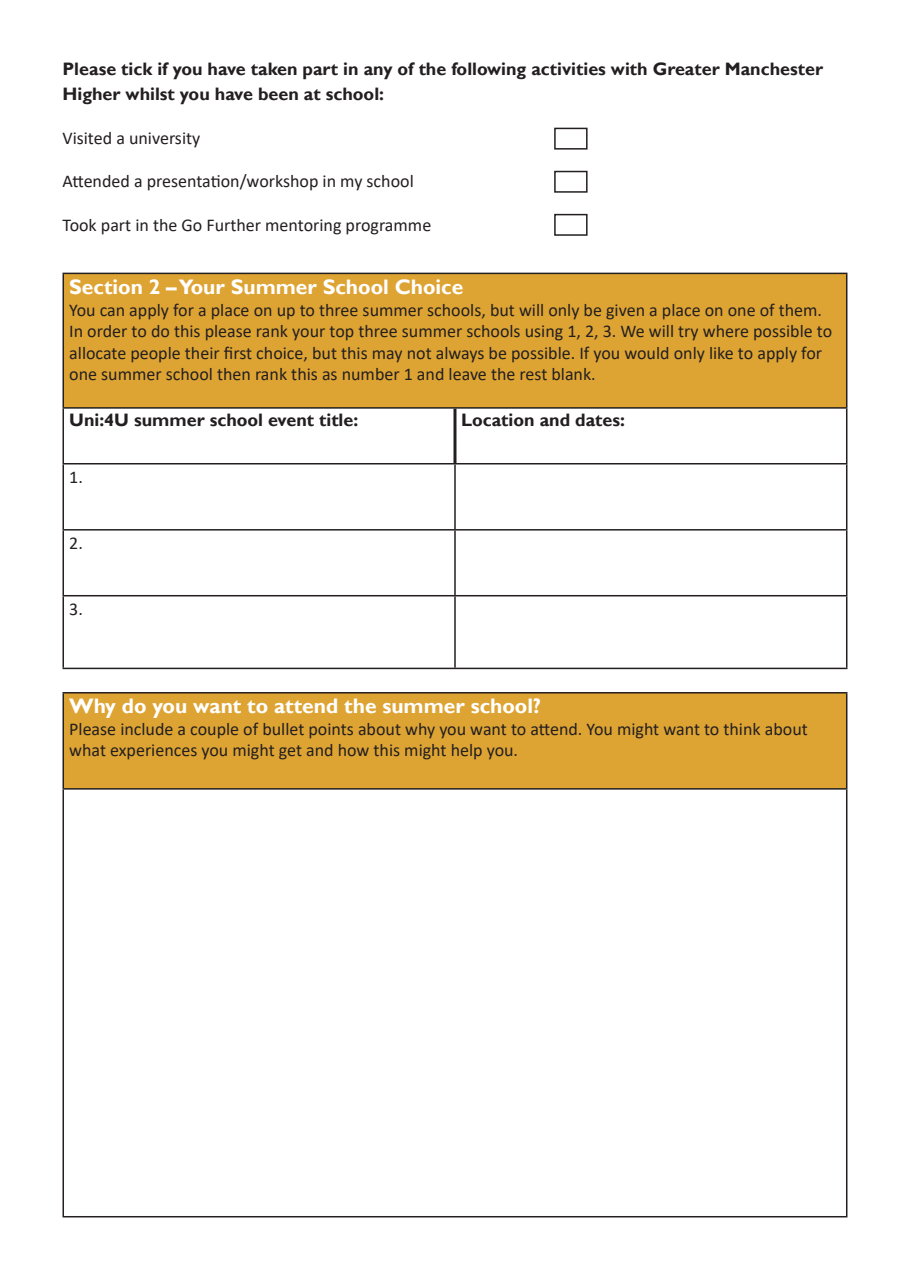
<style>
.page{position:relative;width:910px;height:1280px;background:#fff}
.page>*{position:absolute;margin:0;border:0;box-sizing:border-box;transform-origin:0 0}
.t1{font:700 21px "Gill Sans";color:#fff}
.t2{font:18px/21.6px "Calibri";color:#231f20}
.t3{font:700 18px/25.2px "Gill Sans";color:#231f20}
</style>
<div class="page">
<div style="left:63px;top:693px;width:784px;height:96px;background:#dea433"></div>
<hr style="left:63px;top:692px;width:784px;height:1px;background:#231f20">
<hr style="left:63px;top:693px;width:1px;height:95px;background:#231f20">
<hr style="left:846px;top:693px;width:1px;height:95px;background:#231f20">
<hr style="left:63px;top:788px;width:784px;height:2px;background:#231f20">
<hr style="left:63px;top:790px;width:1px;height:426px;background:#231f20">
<hr style="left:846px;top:790px;width:1px;height:426px;background:#231f20">
<hr style="left:63px;top:1216px;width:784px;height:1px;background:#231f20">
<div style="left:63px;top:273px;width:784px;height:135px;background:#dea433"></div>
<hr style="left:63px;top:273px;width:392px;height:1px;background:#231f20">
<hr style="left:63px;top:274px;width:1px;height:133px;background:#231f20">
<hr style="left:455px;top:273px;width:392px;height:1px;background:#231f20">
<hr style="left:846px;top:274px;width:1px;height:133px;background:#231f20">
<hr style="left:63px;top:407px;width:392px;height:2px;background:#231f20">
<hr style="left:455px;top:407px;width:392px;height:2px;background:#231f20">
<hr style="left:63px;top:464px;width:1px;height:65px;background:#231f20">
<hr style="left:454px;top:464px;width:2px;height:65px;background:#231f20">
<hr style="left:846px;top:464px;width:1px;height:65px;background:#231f20">
<hr style="left:63px;top:529px;width:392px;height:1px;background:#231f20">
<hr style="left:63px;top:530px;width:1px;height:65px;background:#231f20">
<hr style="left:455px;top:529px;width:392px;height:1px;background:#231f20">
<hr style="left:454px;top:530px;width:2px;height:65px;background:#231f20">
<hr style="left:846px;top:530px;width:1px;height:65px;background:#231f20">
<hr style="left:63px;top:595px;width:392px;height:1px;background:#231f20">
<hr style="left:63px;top:596px;width:1px;height:72px;background:#231f20">
<hr style="left:455px;top:595px;width:392px;height:1px;background:#231f20">
<hr style="left:454px;top:596px;width:2px;height:72px;background:#231f20">
<hr style="left:846px;top:596px;width:1px;height:72px;background:#231f20">
<hr style="left:63px;top:668px;width:392px;height:1px;background:#231f20">
<hr style="left:455px;top:668px;width:392px;height:1px;background:#231f20">
<hr style="left:453px;top:409px;width:3px;height:54px;background:#231f20">
<hr style="left:63px;top:409px;width:1px;height:54px;background:#231f20">
<hr style="left:846px;top:409px;width:1px;height:54px;background:#231f20">
<hr style="left:63px;top:463px;width:392px;height:1px;background:#231f20">
<hr style="left:455px;top:463px;width:392px;height:1px;background:#231f20">
<div style="left:554px;top:128px;width:34px;height:22px;border:2px solid #231f20"></div>
<div style="left:554px;top:171px;width:34px;height:22px;border:2px solid #231f20"></div>
<div style="left:554px;top:214px;width:34px;height:22px;border:2px solid #231f20"></div>
<p class="t3" style="left:63px;top:57px;width:762px">Please tick if you have taken part in any of the following activities with Greater Manchester<br>Higher whilst you have been at school:</p>
<p class="t2" style="left:63px;top:127px;width:139px">Visited a university</p>
<p class="t2" style="left:63px;top:170px;width:353px">Attended a presentation/workshop in my school</p>
<p class="t2" style="left:63px;top:213px;width:370px">Took part in the Go Further mentoring programme</p>
<p class="t1" style="left:69px;top:274px;width:396px">Section 2 – Your Summer School Choice</p>
<p class="t2" style="left:69px;top:298px;width:754px">You can apply for a place on up to three summer schools, but will only be given a place on one of them.</p>
<p class="t2" style="left:69px;top:320px;width:764px">In order to do this please rank your top three summer schools using 1, 2, 3. We will try where possible to allocate people their first choice, but this may not always be possible. If you would only like to apply for one summer school then rank this as number 1 and leave the rest blank.</p>
<p class="t3" style="left:69px;top:408px;width:291px">Uni:4U summer school event title:</p>
<p class="t3" style="left:461px;top:408px;width:166px">Location and dates:</p>
<p class="t2" style="left:69px;top:466px;width:15px">1.</p>
<p class="t2" style="left:69px;top:532px;width:15px">2.</p>
<p class="t2" style="left:69px;top:598px;width:15px">3.</p>
<p class="t1" style="left:69px;top:693px;width:473px">Why do you want to attend the summer school?</p>
<p class="t2" style="left:69px;top:718px;width:740px">Please include a couple of bullet points about why you want to attend. You might want to think about what experiences you might get and how this might help you.</p>
</div>
